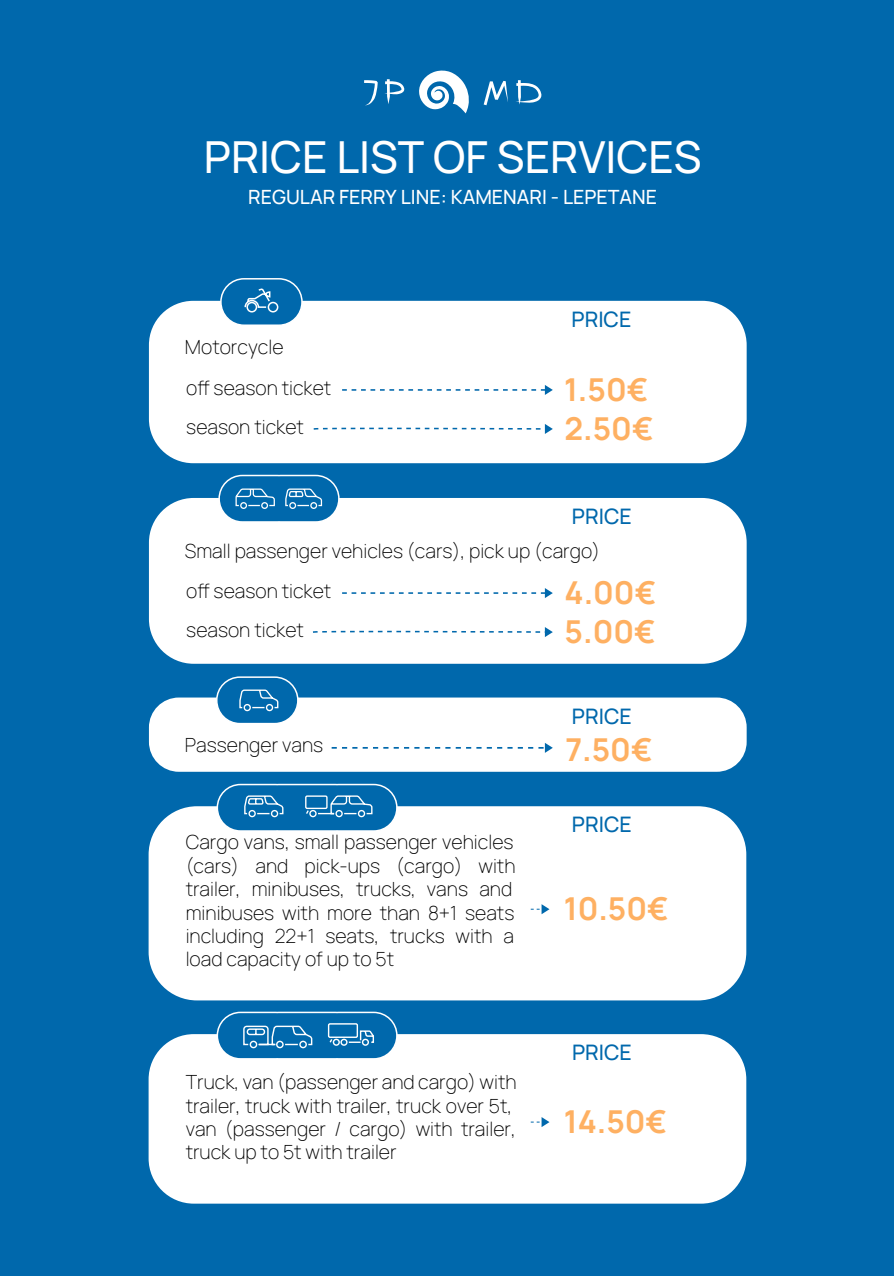
<style>
.page{position:relative;width:894px;height:1276px;background:#fff}
.page>*{position:absolute;margin:0;border:0;box-sizing:border-box;transform-origin:0 0}
.t1{font:200 44.1px "Manrope";color:#fff}
.t2{font:200 31.5px/39px "Manrope";color:#feb062}
.t3{font:200 21.3px "Manrope";color:#0068ac}
.t4{font:200 19.65px "Manrope";color:#fff}
.t5{font:200 19.5px/23.4px "Manrope";color:#000}
</style>
<div class="page">
<div style="left:0;top:0;width:893px;height:1276px;background:#0068ac"></div>
<div style="left:149px;top:498px;width:597px;height:166px;background:#fff;border-radius:45px"></div>
<svg style="left:218px;top:474px;width:122px;height:48px"></svg>
<svg style="left:342px;top:588px;width:210px;height:10px"></svg>
<svg style="left:313px;top:627px;width:239px;height:10px"></svg>
<div style="left:149px;top:301px;width:597px;height:162px;background:#fff;border-radius:44px"></div>
<svg style="left:342px;top:385px;width:210px;height:10px"></svg>
<svg style="left:313px;top:424px;width:239px;height:10px"></svg>
<div style="left:221px;top:279px;width:81px;height:46px;background:#0068ac;border-radius:23px"></div>
<div style="left:220px;top:278px;width:82px;height:48px;border:2px solid #fff;border-radius:23px"></div>
<svg style="left:244px;top:288px;width:35px;height:25px"></svg>
<div style="left:149px;top:697px;width:597px;height:75px;background:#fff;border-radius:30px"></div>
<div style="left:217px;top:677px;width:81px;height:46px;background:#0068ac;border-radius:23px"></div>
<div style="left:216px;top:676px;width:82px;height:48px;border:2px solid #fff;border-radius:23px"></div>
<svg style="left:239px;top:689px;width:40px;height:23px"></svg>
<svg style="left:331px;top:743px;width:221px;height:10px"></svg>
<div style="left:148px;top:806px;width:598px;height:194px;background:#fff;border-radius:48px"></div>
<svg style="left:216px;top:783px;width:182px;height:48px"></svg>
<svg style="left:530px;top:904px;width:19px;height:10px"></svg>
<div style="left:148px;top:1034px;width:598px;height:169px;background:#fff;border-radius:45px"></div>
<svg style="left:530px;top:1117px;width:19px;height:10px"></svg>
<svg style="left:216px;top:1011px;width:182px;height:48px"></svg>
<svg style="left:419px;top:70px;width:50px;height:43px"></svg>
<svg style="left:483px;top:81px;width:25px;height:24px"></svg>
<svg style="left:516px;top:80px;width:25px;height:25px"></svg>
<svg style="left:385px;top:79px;width:19px;height:25px"></svg>
<svg style="left:364px;top:80px;width:13px;height:25px"></svg>
<h1 class="t1" style="left:204px;top:126px;width:499px">PRICE LIST OF SERVICES</h1>
<p class="t4" style="left:248px;top:183px;width:410px">REGULAR FERRY LINE: KAMENARI - LEPETANE</p>
<p class="t5" style="left:185px;top:327px;width:148px;line-height:39.6px">Motorcycle<br>off season ticket season ticket</p>
<p class="t3" style="left:571px;top:304px;width:61px">PRICE</p>
<h2 class="t2" style="left:564px;top:369px;width:91px">1.50€<br>2.50€</h2>
<p class="t3" style="left:571px;top:501px;width:61px">PRICE</p>
<p class="t5" style="left:185px;top:530px;width:416px;line-height:39.6px">Small passenger vehicles (cars), pick up (cargo) off season ticket<br>season ticket</p>
<h2 class="t2" style="left:564px;top:572px;width:93px">4.00€<br>5.00€</h2>
<p class="t3" style="left:571px;top:701px;width:61px">PRICE</p>
<p class="t5" style="left:185px;top:733px;width:140px">Passenger vans</p>
<h2 class="t2" style="left:565px;top:728px;width:89px">7.50€</h2>
<p class="t5" style="left:186px;top:830px;width:331px">Cargo vans, small passenger vehicles (cars) and pick-ups (cargo) with trailer, minibuses, trucks, vans and minibuses with more than 8+1 seats including 22+1 seats, trucks with a load capacity of up to 5t</p>
<p class="t5" style="left:186px;top:1069px;width:332px">Truck, van (passenger and cargo) with trailer, truck with trailer, truck over 5t, van (passenger / cargo) with trailer, truck up to 5t with trailer</p>
<p class="t3" style="left:571px;top:810px;width:61px">PRICE</p>
<h2 class="t2" style="left:563px;top:888px;width:106px">10.50€</h2>
<p class="t3" style="left:572px;top:1037px;width:61px">PRICE</p>
<h2 class="t2" style="left:563px;top:1101px;width:105px">14.50€</h2>
</div>
